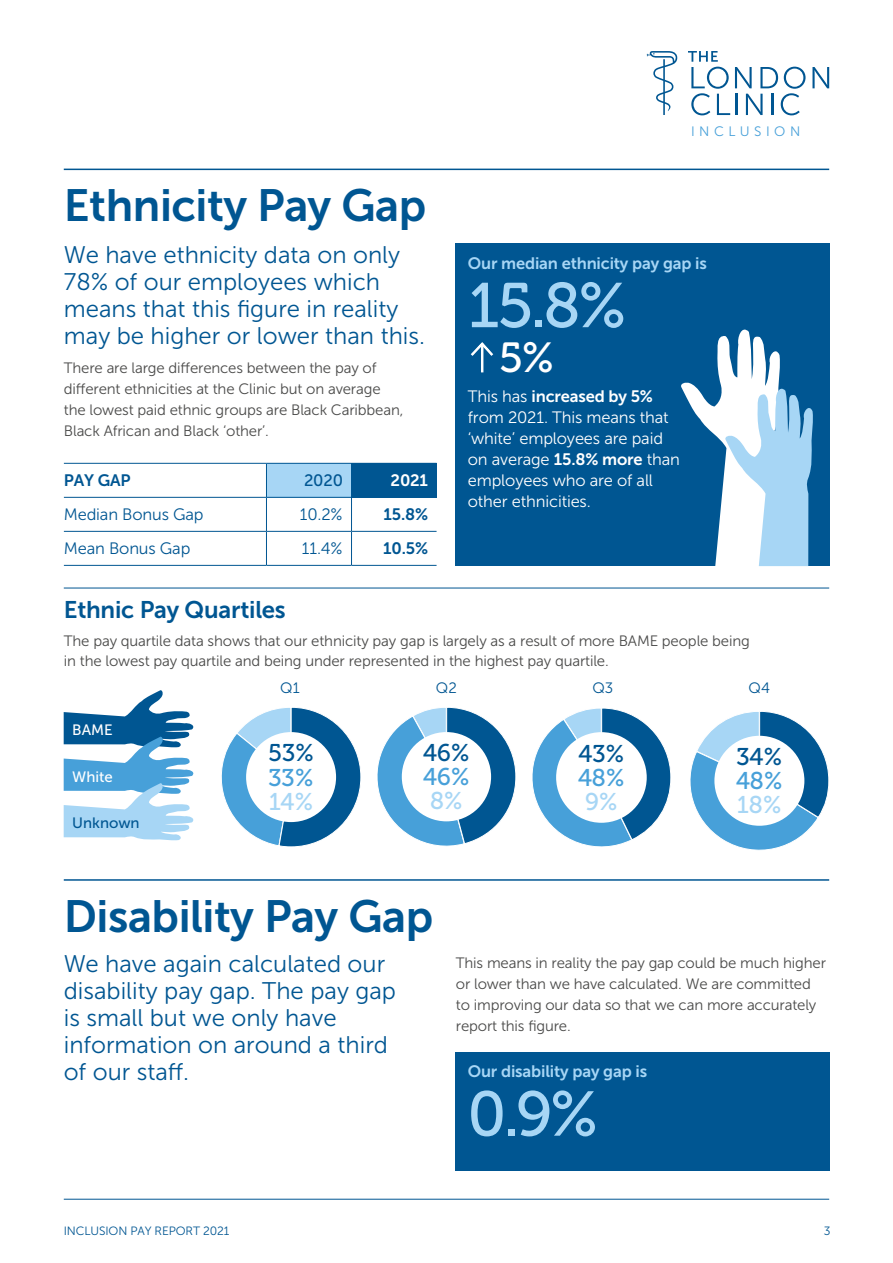
<style>
.page{position:relative;width:893px;height:1263px;background:#fff}
.page>*{position:absolute;margin:0;border:0;box-sizing:border-box;transform-origin:0 0}
.t1{font:63px "Museo 500";color:#a7d6f5}
.t2{font:45px "Museo Sans 700";letter-spacing:-.01em;color:#005692}
.t3{font:42px "Museo 500";color:#fff}
.t4{font:24.15px "Museo 500";color:#005692}
.t5{font:24.15px "Museo 500";color:#47a0d9}
.t6{font:24.15px "Museo 500";color:#a7d6f5}
.t7{font:24px/27px "Museo Sans 300";color:#005692}
.t8{font:24px "Museo Sans 700";letter-spacing:-.01em;color:#005692}
.t9{font:16.5px/21px "Museo Sans 300";letter-spacing:-.01em;color:#fff}
.t10{font:16.5px "Museo Sans 700";letter-spacing:-.01em;color:#a7d6f5}
.t11{font:16.5px "Museo Sans 300";letter-spacing:-.01em;color:#005692}
.t12{font:16.5px "Museo Sans 700";letter-spacing:-.01em;color:#fff}
.t13{font:16.5px "Museo Sans 700";letter-spacing:-.01em;color:#005692}
.t14{font:16.5px "Museo Sans 500";color:#005692}
.t15{font:15px/21px "Museo Sans 300";letter-spacing:-.01em;color:#4a4a49}
.t16{font:15px "Museo Sans 500";color:#fff}
.t17{font:15px "Museo Sans 300";color:#005692}
.t18{font:15px "Museo Sans 500";color:#005692}
.t19{font:13.65px "Museo Sans 300";letter-spacing:.33em;color:#47a0d9}
.t20{font:12px "Museo Sans 300";letter-spacing:-.01em;color:#005692}
.s1{font-family:"Museo Sans 300"}
.s2{font-family:"Museo Sans 700"}
</style>
<div class="page">
<svg style="left:812px;top:67px;width:17px;height:21px"></svg>
<svg style="left:647px;top:51px;width:31px;height:64px"></svg>
<svg style="left:688px;top:51px;width:117px;height:64px"></svg>
<hr style="left:64px;top:1199px;width:765px;height:1px;background:#005692">
<hr style="left:64px;top:169px;width:765px;height:1px;background:#005692">
<svg style="left:64px;top:496px;width:373px;height:69px"></svg>
<div style="left:266px;top:463px;width:85px;height:34px;background:#a7d6f5"></div>
<div style="left:351px;top:463px;width:86px;height:34px;background:#005692"></div>
<hr style="left:64px;top:463px;width:202px;height:1px;background:#005692">
<hr style="left:266px;top:463px;width:85px;height:1px;background:#005692">
<hr style="left:266px;top:464px;width:1px;height:33px;background:#005692">
<hr style="left:64px;top:497px;width:202px;height:1px;background:#005692">
<hr style="left:266px;top:497px;width:85px;height:1px;background:#005692">
<hr style="left:266px;top:498px;width:1px;height:33px;background:#005692">
<hr style="left:351px;top:497px;width:86px;height:1px;background:#005692">
<hr style="left:351px;top:498px;width:1px;height:33px;background:#005692">
<hr style="left:64px;top:531px;width:202px;height:1px;background:#005692">
<hr style="left:266px;top:531px;width:85px;height:1px;background:#005692">
<hr style="left:266px;top:532px;width:1px;height:33px;background:#005692">
<hr style="left:351px;top:531px;width:86px;height:1px;background:#005692">
<hr style="left:351px;top:532px;width:1px;height:33px;background:#005692">
<hr style="left:64px;top:565px;width:202px;height:1px;background:#005692">
<hr style="left:266px;top:565px;width:85px;height:1px;background:#005692">
<hr style="left:351px;top:565px;width:86px;height:1px;background:#005692">
<div style="left:455px;top:244px;width:374px;height:322px;background:#005692"></div>
<svg style="left:681px;top:329px;width:132px;height:237px"></svg>
<svg style="left:470px;top:342px;width:24px;height:30px"></svg>
<div style="left:481px;top:344px;width:2px;height:28px;border:2px solid #fff"></div>
<hr style="left:64px;top:588px;width:765px;height:1px;background:#005692">
<svg style="left:690px;top:711px;width:139px;height:140px"></svg>
<svg style="left:64px;top:690px;width:130px;height:151px"></svg>
<svg style="left:221px;top:707px;width:140px;height:140px"></svg>
<div style="left:246px;top:732px;width:90px;height:90px;background:#fff;border-radius:50%"></div>
<svg style="left:377px;top:707px;width:139px;height:139px"></svg>
<div style="left:402px;top:732px;width:89px;height:89px;background:#fff;border-radius:50%"></div>
<svg style="left:532px;top:708px;width:139px;height:139px"></svg>
<div style="left:556px;top:732px;width:91px;height:91px;background:#fff;border-radius:50%"></div>
<div style="left:714px;top:736px;width:90px;height:90px;background:#fff;border-radius:50%"></div>
<hr style="left:64px;top:879px;width:765px;height:2px;background:#005692">
<div style="left:455px;top:1052px;width:374px;height:119px;background:#005692"></div>
<h2 class="t2" style="left:64px;top:181px;width:364px">Ethnicity Pay Gap</h2>
<h3 class="t7" style="left:64px;top:241px;width:363px">We have ethnicity data on only<br>78% of our employees which means that this figure in reality may be higher or lower than this.</h3>
<p class="t15" style="left:64px;top:358px;width:341px">There are large differences between the pay of different ethnicities at the Clinic but on average the lowest paid ethnic groups are Black Caribbean, Black African and Black ‘other’.</p>
<p class="t13" style="left:64px;top:471px;width:68px">PAY GAP</p>
<p class="t14" style="left:304px;top:471px;width:41px">2020</p>
<p class="t12" style="left:391px;top:471px;width:39px">2021</p>
<p class="t11" style="left:64px;top:506px;width:141px">Median Bonus Gap</p>
<p class="t11" style="left:300px;top:506px;width:44px">10.2%</p>
<p class="t13" style="left:383px;top:505px;width:46px">15.8%</p>
<p class="t11" style="left:64px;top:540px;width:128px">Mean Bonus Gap</p>
<p class="t11" style="left:302px;top:540px;width:42px">11.4%</p>
<p class="t13" style="left:383px;top:539px;width:46px">10.5%</p>
<h3 class="t8" style="left:64px;top:596px;width:224px">Ethnic Pay Quartiles</h3>
<p class="t19" style="left:691px;top:124px;width:111px">INCLUSION</p>
<p class="t10" style="left:468px;top:254px;width:241px">Our median ethnicity pay gap is</p>
<h1 class="t1" style="left:468px;top:271px;width:161px">15.8%</h1>
<h3 class="t3" style="left:499px;top:335px;width:57px">5%</h3>
<p class="t12" style="left:468px;top:387px;width:187px"><span class="s1">This has</span> increased by 5%</p>
<p class="t9" style="left:468px;top:407px;width:214px">from 2021. This means that ‘white’ employees are paid on average <span class="s2">15.8% more</span> than employees who are of all other ethnicities.</p>
<p class="t15" style="left:64px;top:632px;width:687px;line-height:19.5px">The pay quartile data shows that our ethnicity pay gap is largely as a result of more BAME people being in the lowest pay quartile and being under represented in the highest pay quartile.</p>
<p class="t16" style="left:72px;top:722px;width:42px">BAME</p>
<p class="t16" style="left:72px;top:769px;width:42px">White</p>
<p class="t18" style="left:72px;top:815px;width:69px">Unknown</p>
<p class="t17" style="left:280px;top:680px;width:21px">Q1</p>
<h3 class="t4" style="left:268px;top:740px;width:47px">53%</h3>
<h3 class="t5" style="left:269px;top:764px;width:47px">33%</h3>
<h3 class="t6" style="left:269px;top:788px;width:46px">14%</h3>
<p class="t17" style="left:436px;top:680px;width:22px">Q2</p>
<h3 class="t4" style="left:423px;top:739px;width:48px">46%</h3>
<h3 class="t5" style="left:423px;top:764px;width:48px">46%</h3>
<h3 class="t6" style="left:430px;top:788px;width:34px">8%</h3>
<p class="t17" style="left:592px;top:680px;width:22px">Q3</p>
<h3 class="t4" style="left:578px;top:740px;width:47px">43%</h3>
<h3 class="t5" style="left:578px;top:764px;width:48px">48%</h3>
<h3 class="t6" style="left:585px;top:789px;width:34px">9%</h3>
<p class="t17" style="left:749px;top:680px;width:23px">Q4</p>
<h3 class="t4" style="left:736px;top:743px;width:47px">34%</h3>
<h3 class="t5" style="left:736px;top:768px;width:48px">48%</h3>
<h3 class="t6" style="left:737px;top:792px;width:46px">18%</h3>
<h2 class="t2" style="left:64px;top:891px;width:371px">Disability Pay Gap</h2>
<h3 class="t7" style="left:64px;top:950px;width:334px">We have again calculated our disability pay gap. The pay gap is small but we only have information on around a third of our staff.</h3>
<p class="t15" style="left:456px;top:952px;width:372px">This means in reality the pay gap could be much higher or lower than we have calculated. We are committed to improving our data so that we can more accurately report this figure.</p>
<p class="t10" style="left:468px;top:1062px;width:181px">Our disability pay gap is</p>
<h1 class="t1" style="left:468px;top:1079px;width:132px">0.9%</h1>
<p class="t20" style="left:64px;top:1225px;width:167px">INCLUSION PAY REPORT 2021</p>
<p class="t20" style="left:824px;top:1225px;width:8px">3</p>
</div>
